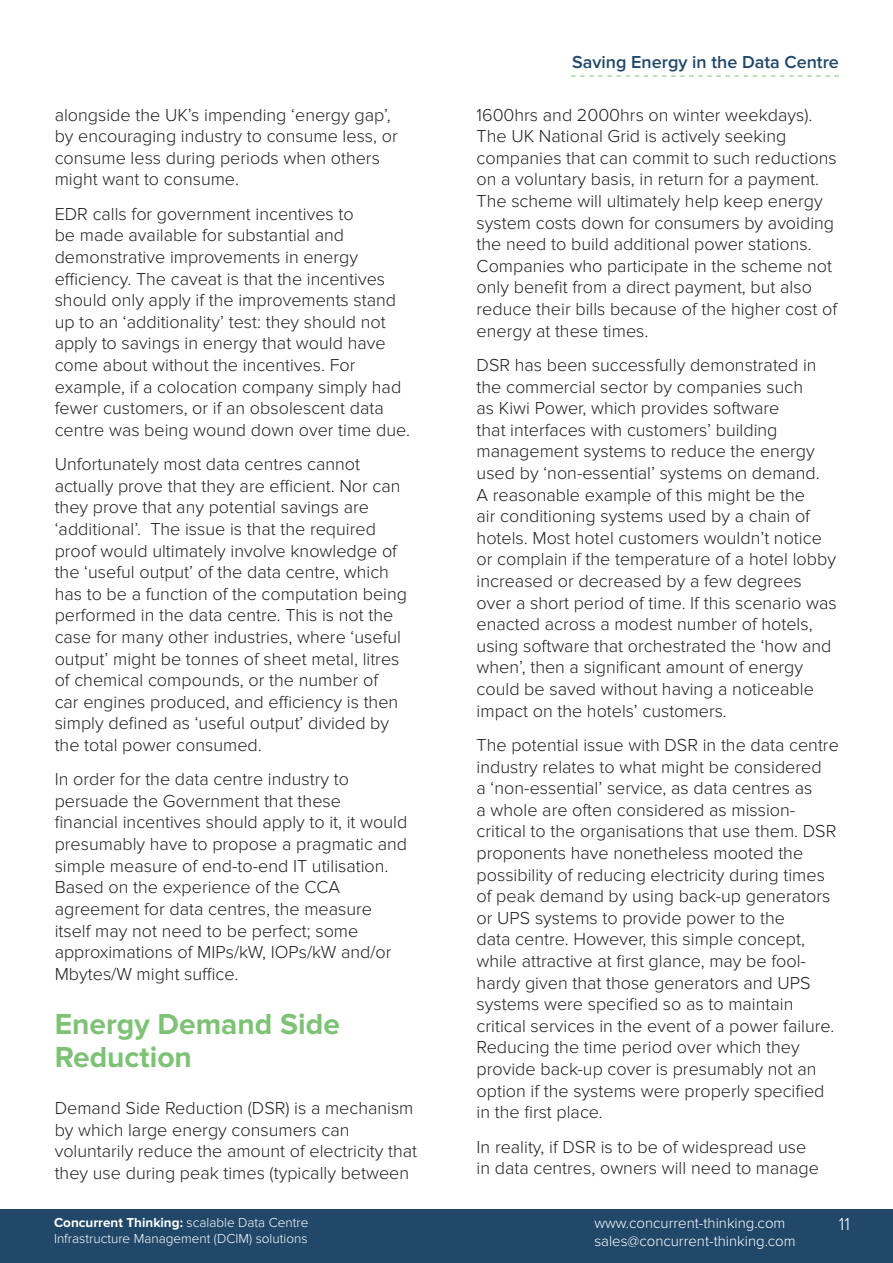
<style>
.page{position:relative;width:893px;height:1263px;background:#fff}
.page>*{position:absolute;margin:0;border:0;box-sizing:border-box;transform-origin:0 0}
.CT_headings{font:700 30px/33px "Proxima Nova";color:#7ec275}
.CT_body{font:300 18px/21.6px "Proxima Nova";color:#231f20}
.t1{font:600 18px "Proxima Nova";color:#214869}
.t2{font:300 18px "Proxima Nova";color:#fff}
.t3{font:300 15px "Proxima Nova";color:#fff}
.t4{font:300 13.5px/16.2px "Proxima Nova";color:#fff}
.s1{font-weight:700}
</style>
<div class="page">
<div style="left:0;top:1209px;width:893px;height:54px;background:#214869"></div>
<svg style="left:571px;top:76px;width:268px;height:1px"></svg>
<p class="CT_body" style="left:55px;top:104px;width:345px">alongside the UK’s impending ‘energy gap’, by encouraging industry to consume less, or consume less during periods when others might want to consume.</p>
<p class="CT_body" style="left:55px;top:203px;width:357px">EDR calls for government incentives to<br>be made available for substantial and demonstrative improvements in energy efficiency. The caveat is that the incentives should only apply if the improvements stand up to an ‘additionality’ test: they should not apply to savings in energy that would have come about without the incentives. For example, if a colocation company simply had fewer customers, or if an obsolescent data centre was being wound down over time due.</p>
<p class="CT_body" style="left:55px;top:453px;width:354px">Unfortunately most data centres cannot actually prove that they are efficient. Nor can they prove that any potential savings are ‘additional’. The issue is that the required proof would ultimately involve knowledge of the ‘useful output’ of the data centre, which has to be a function of the computation being performed in the data centre. This is not the case for many other industries, where ‘useful output’ might be tonnes of sheet metal, litres of chemical compounds, or the number of<br>car engines produced, and efficiency is then simply defined as ‘useful output’ divided by the total power consumed.</p>
<p class="CT_body" style="left:55px;top:769px;width:354px">In order for the data centre industry to persuade the Government that these financial incentives should apply to it, it would presumably have to propose a pragmatic and simple measure of end-to-end IT utilisation.<br>Based on the experience of the CCA agreement for data centres, the measure itself may not need to be perfect; some approximations of MIPs/kW, IOPs/kW and/or Mbytes/W might suffice.</p>
<p class="CT_headings" style="left:55px;top:1008px;width:287px">Energy Demand Side<br>Reduction</p>
<p class="CT_body" style="left:55px;top:1097px;width:364px">Demand Side Reduction (DSR) is a mechanism by which large energy consumers can voluntarily reduce the amount of electricity that they use during peak times (typically between</p>
<p class="t1" style="left:572px;top:52px;width:268px">Saving Energy in the Data Centre</p>
<p class="CT_body" style="left:477px;top:104px;width:362px">1600hrs and 2000hrs on winter weekdays).<br>The UK National Grid is actively seeking companies that can commit to such reductions on a voluntary basis, in return for a payment.<br>The scheme will ultimately help keep energy system costs down for consumers by avoiding the need to build additional power stations.<br>Companies who participate in the scheme not only benefit from a direct payment, but also reduce their bills because of the higher cost of energy at these times.</p>
<p class="CT_body" style="left:477px;top:354px;width:362px">DSR has been successfully demonstrated in the commercial sector by companies such<br>as Kiwi Power, which provides software<br>that interfaces with customers’ building management systems to reduce the energy used by ‘non-essential’ systems on demand.<br>A reasonable example of this might be the<br>air conditioning systems used by a chain of hotels. Most hotel customers wouldn’t notice or complain if the temperature of a hotel lobby increased or decreased by a few degrees over a short period of time. If this scenario was enacted across a modest number of hotels, using software that orchestrated the ‘how and when’, then a significant amount of energy could be saved without having a noticeable impact on the hotels’ customers.</p>
<p class="CT_body" style="left:477px;top:734px;width:364px">The potential issue with DSR in the data centre industry relates to what might be considered<br>a ‘non-essential’ service, as data centres as<br>a whole are often considered as mission&shy;critical to the organisations that use them. DSR proponents have nonetheless mooted the possibility of reducing electricity during times of peak demand by using back-up generators or UPS systems to provide power to the<br>data centre. However, this simple concept, while attractive at first glance, may be fool&shy;hardy given that those generators and UPS systems were specified so as to maintain critical services in the event of a power failure.<br>Reducing the time period over which they provide back-up cover is presumably not an option if the systems were properly specified in the first place.</p>
<p class="CT_body" style="left:477px;top:1136px;width:344px">In reality, if DSR is to be of widespread use in data centres, owners will need to manage</p>
<p class="t4" style="left:54px;top:1214px;width:256px"><span class="s1">Concurrent Thinking:</span> scalable Data Centre<br>Infrastructure Management (DCIM) solutions</p>
<p class="t3" style="left:594px;top:1214px;width:193px">www.concurrent-thinking.com</p>
<p class="t2" style="left:839px;top:1214px;width:13px">11</p>
<p class="t3" style="left:594px;top:1232px;width:203px">sales@concurrent-thinking.com</p>
</div>
